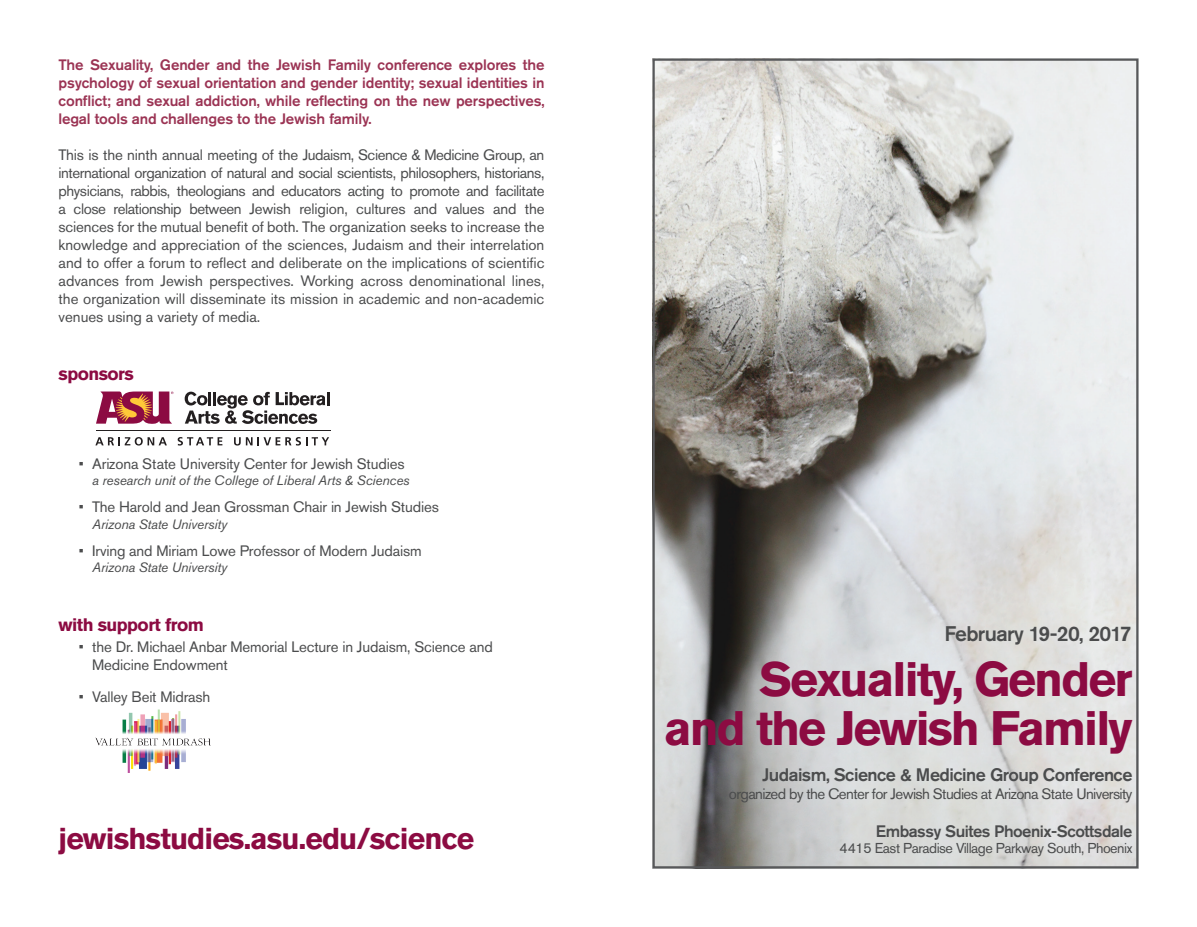
<style>
.page{position:relative;width:1197px;height:927px;background:#fff}
.page>*{position:absolute;margin:0;border:0;box-sizing:border-box;transform-origin:0 0}
.t1{font:700 48px/49.5px "Akzidenz Grotesk Pro";letter-spacing:-.04em;color:#8c0b42;text-align:right}
.t2{font:700 30px "Akzidenz Grotesk Pro";letter-spacing:-.03em;color:#8c0b42}
.t3{font:500 21px "Akzidenz Grotesk Pro";letter-spacing:-.03em;color:#4b4c4d}
.t4{font:500 18px "Akzidenz Grotesk Pro";letter-spacing:-.03em;color:#4b4c4d}
.t5{font:700 18px "Akzidenz Grotesk Pro";letter-spacing:-.03em;color:#8c0b42}
.t6{font:500 16.5px "Akzidenz Grotesk Pro";letter-spacing:-.03em;color:#4b4c4d}
.t7{font:15px/18px "Akzidenz Grotesk Pro";letter-spacing:-.01em;color:#4b4c4d;text-align:justify}
.t8{font:500 15px/18px "Akzidenz Grotesk Pro";letter-spacing:-.01em;color:#9b3454;text-align:justify}
.t9{font:15px "Akzidenz Grotesk Pro";letter-spacing:-.04em;color:#4b4c4d}
.t10{font:14.25px "Akzidenz Grotesk Pro";letter-spacing:-.03em;color:#4b4c4d}
.t11{font:italic 13.5px "Akzidenz Grotesk Pro";letter-spacing:-.01em;color:#4b4c4d}
</style>
<div class="page">
<img style="left:655px;top:61px;width:480px;height:804px">
<img style="left:95px;top:709px;width:116px;height:64px">
<svg style="left:95px;top:437px;width:72px;height:9px"></svg>
<svg style="left:178px;top:437px;width:44px;height:9px"></svg>
<svg style="left:234px;top:437px;width:95px;height:9px"></svg>
<hr style="left:96px;top:430px;width:234px;height:1px;background:#231f20">
<svg style="left:96px;top:391px;width:78px;height:33px"></svg>
<svg style="left:185px;top:392px;width:145px;height:32px"></svg>
<p class="t8" style="left:58px;top:55px;width:488px">The Sexuality, Gender and the Jewish Family conference explores the psychology of sexual orientation and gender identity; sexual identities in conflict; and sexual addiction, while reflecting on the new perspectives, legal tools and challenges to the Jewish family.</p>
<p class="t7" style="left:58px;top:145px;width:488px">This is the ninth annual meeting of the Judaism, Science &amp; Medicine Group, an international organization of natural and social scientists, philosophers, historians, physicians, rabbis, theologians and educators acting to promote and facilitate a close relationship between Jewish religion, cultures and values and the sciences for the mutual benefit of both. The organization seeks to increase the knowledge and appreciation of the sciences, Judaism and their interrelation and to offer a forum to reflect and deliberate on the implications of scientific advances from Jewish perspectives. Working across denominational lines, the organization will disseminate its mission in academic and non-academic venues using a variety of media.</p>
<p class="t5" style="left:58px;top:362px;width:77px">sponsors</p>
<p class="t7" style="left:79px;top:454px;width:327px">• Arizona State University Center for Jewish Studies</p>
<p class="t11" style="left:92px;top:472px;width:319px">a research unit of the College of Liberal Arts &amp; Sciences</p>
<p class="t7" style="left:79px;top:498px;width:362px">• The Harold and Jean Grossman Chair in Jewish Studies</p>
<p class="t11" style="left:92px;top:515px;width:137px">Arizona State University</p>
<p class="t7" style="left:79px;top:541px;width:345px">• Irving and Miriam Lowe Professor of Modern Judaism</p>
<p class="t11" style="left:92px;top:559px;width:137px">Arizona State University</p>
<p class="t5" style="left:58px;top:613px;width:147px">with support from</p>
<p class="t7" style="left:92px;top:637px;width:402px;text-indent:-14px">• the Dr. Michael Anbar Memorial Lecture in Judaism, Science and<br>Medicine Endowment</p>
<p class="t7" style="left:79px;top:688px;width:133px">• Valley Beit Midrash</p>
<h2 class="t2" style="left:58px;top:819px;width:417px">jewishstudies.asu.edu/science</h2>
<h3 class="t3" style="left:944px;top:620px;width:189px">February 19-20, 2017</h3>
<h1 class="t1" style="left:664px;top:653px;width:470px">Sexuality, Gender<br>and the Jewish Family</h1>
<p class="t4" style="left:762px;top:763px;width:372px">Judaism, Science &amp; Medicine Group Conference</p>
<p class="t9" style="left:729px;top:784px;width:405px">organized by the Center for Jewish Studies at Arizona State University</p>
<p class="t6" style="left:876px;top:820px;width:258px">Embassy Suites Phoenix-Scottsdale</p>
<p class="t10" style="left:840px;top:839px;width:294px">4415 East Paradise Village Parkway South, Phoenix</p>
</div>
